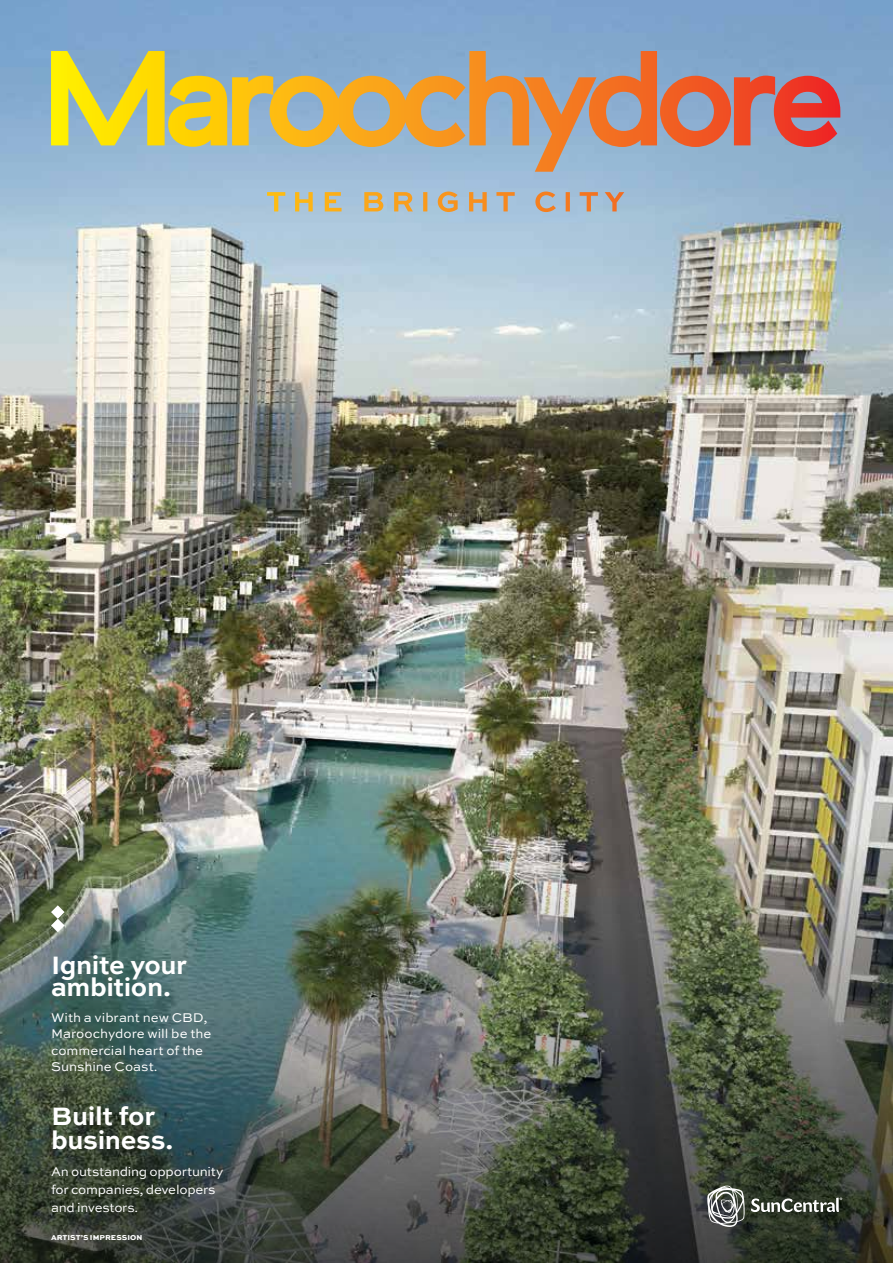
<style>
.page{position:relative;width:893px;height:1263px;background:#fff}
.page>*{position:absolute;margin:0;border:0;box-sizing:border-box;transform-origin:0 0}
.t1{font:700 26.55px/22.6px "Sweet Sans Pro";letter-spacing:-.015em;color:#fff}
.t2{font:13.35px/16.5px "Sweet Sans Pro";letter-spacing:-.01em;color:#fff}
.t3{font:800 7.5px "Sweet Sans Pro";letter-spacing:.005em;color:#fff}
</style>
<div class="page">
<img style="left:0;top:0;width:893px;height:843px">
<img style="left:0;top:843px;width:893px;height:420px">
<svg style="left:51px;top:905px;width:14px;height:27px"></svg>
<svg style="left:707px;top:1185px;width:38px;height:42px;background:#7b7f7b"></svg>
<svg style="left:751px;top:1197px;width:91px;height:15px"></svg>
<svg style="left:51px;top:51px;width:789px;height:161px;background:#b0ab9c"></svg>
<h1 class="t1" style="left:51px;top:952px;width:138px">Ignite your ambition.</h1>
<p class="t2" style="left:51px;top:1008px;width:162px">With a vibrant new CBD,<br>Maroochydore will be the commercial heart of the<br>Sunshine Coast.</p>
<h1 class="t1" style="left:51px;top:1102px;width:124px;line-height:24.5px">Built for business.</h1>
<p class="t2" style="left:51px;top:1162px;width:174px;line-height:17.7px">An outstanding opportunity for companies, developers and investors.</p>
<p class="t3" style="left:51px;top:1232px;width:93px">ARTIST’S IMPRESSION</p>
</div>
